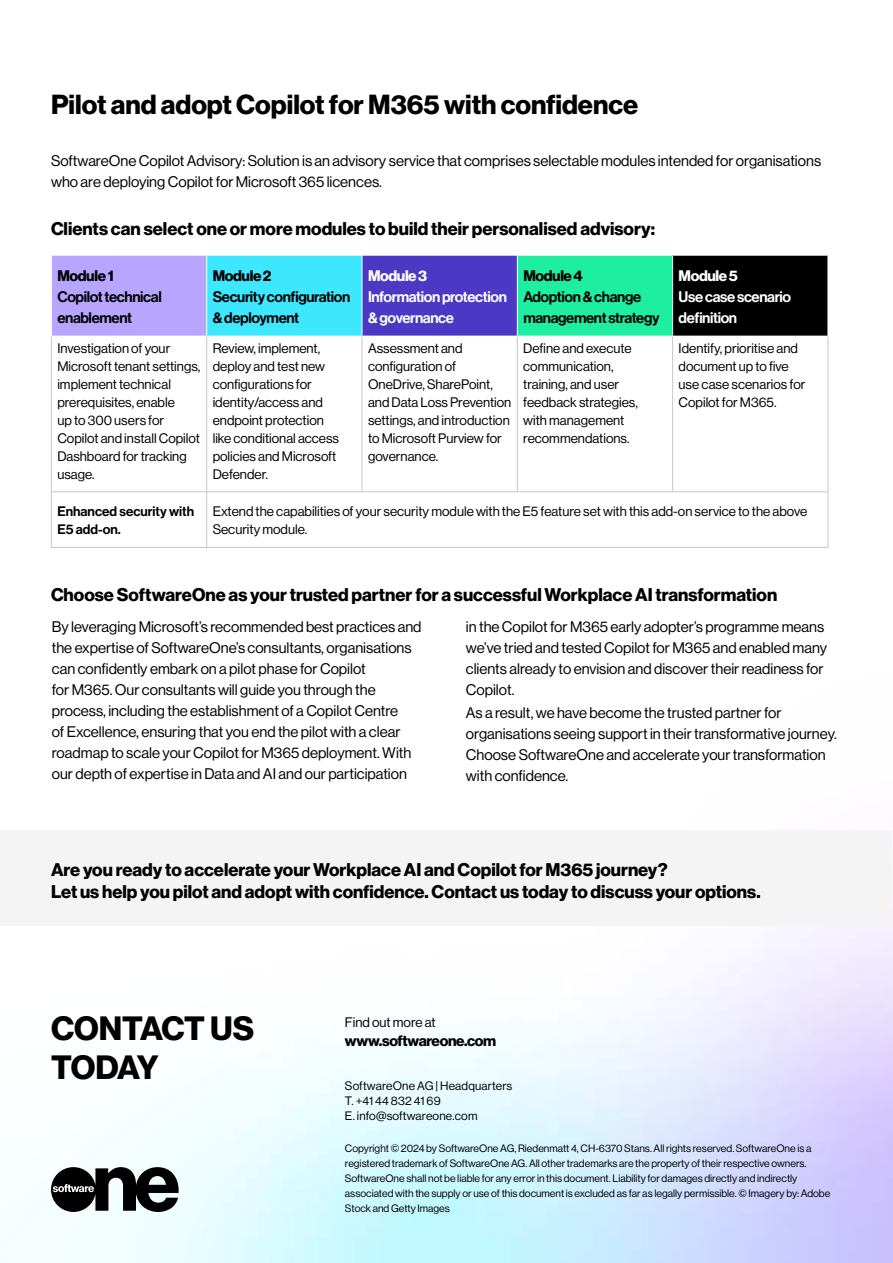
<style>
.page{position:relative;width:893px;height:1263px;background:#fff}
.page>*{position:absolute;margin:0;border:0;box-sizing:border-box;transform-origin:0 0}
.t1{font:700 33px/39.6px "Haas Grot Disp 75";letter-spacing:-.015em;color:#000}
.t2{font:700 27px "Haas Grot Disp 75";color:#000}
.t3{font:700 18px/21.6px "Haas Grot Disp 75";color:#000}
.t4{font:15px/21px "Haas Grot Disp 55 Roman";color:#000}
.t5{font:500 15px/21px "Haas Grot Disp 65";letter-spacing:-.025em;color:#000}
.t6{font:500 15px/21px "Haas Grot Disp 65";letter-spacing:-.025em;color:#fff}
.t7{font:700 15px "Haas Grot Disp 75";letter-spacing:-.025em;color:#000}
.t8{font:700 15px "Haas Grot Disp 75";letter-spacing:-.025em;color:#fff}
.t9{font:13.5px/18px "Haas Grot Disp 55 Roman";color:#000}
.t10{font:500 13.5px/18px "Haas Grot Disp 65";color:#000}
.t11{font:12px/15px "N Haas Grotesk DS Pro 55 Rg";letter-spacing:.015em;color:#000}
.t12{font:10.5px/15px "Haas Grot Disp 55 Roman";color:#000}
</style>
<div class="page">
<div style="left:1px;top:830px;width:891px;height:96px;background:#f4f4f4"></div>
<div style="left:51px;top:255px;width:156px;height:81px;background:#b7a5ff"></div>
<div style="left:207px;top:255px;width:155px;height:81px;background:#3de8ff"></div>
<div style="left:362px;top:255px;width:155px;height:81px;background:#4b39c5"></div>
<div style="left:517px;top:255px;width:156px;height:81px;background:#1deea1"></div>
<div style="left:673px;top:255px;width:155px;height:81px;background:#000"></div>
<hr style="left:51px;top:336px;width:1px;height:155px;background:#c6c6c6">
<hr style="left:206px;top:336px;width:1px;height:155px;background:#c6c6c6">
<hr style="left:362px;top:336px;width:1px;height:155px;background:#c6c6c6">
<hr style="left:517px;top:336px;width:1px;height:155px;background:#c6c6c6">
<hr style="left:672px;top:336px;width:1px;height:155px;background:#c6c6c6">
<hr style="left:828px;top:336px;width:1px;height:155px;background:#c6c6c6">
<hr style="left:51px;top:491px;width:156px;height:1px;background:#c6c6c6">
<hr style="left:51px;top:492px;width:1px;height:55px;background:#c6c6c6">
<hr style="left:207px;top:491px;width:155px;height:1px;background:#c6c6c6">
<hr style="left:206px;top:492px;width:1px;height:55px;background:#c6c6c6">
<hr style="left:362px;top:491px;width:155px;height:1px;background:#c6c6c6">
<hr style="left:517px;top:491px;width:156px;height:1px;background:#c6c6c6">
<hr style="left:673px;top:491px;width:155px;height:1px;background:#c6c6c6">
<hr style="left:828px;top:492px;width:1px;height:55px;background:#c6c6c6">
<hr style="left:51px;top:547px;width:156px;height:1px;background:#c6c6c6">
<hr style="left:207px;top:547px;width:155px;height:1px;background:#c6c6c6">
<hr style="left:362px;top:547px;width:155px;height:1px;background:#c6c6c6">
<hr style="left:517px;top:547px;width:156px;height:1px;background:#c6c6c6">
<hr style="left:673px;top:547px;width:155px;height:1px;background:#c6c6c6">
<hr style="left:51px;top:255px;width:156px;height:1px;background:#fff">
<hr style="left:51px;top:256px;width:1px;height:80px;background:#fff">
<hr style="left:207px;top:255px;width:155px;height:1px;background:#fff">
<hr style="left:206px;top:256px;width:1px;height:80px;background:#fff">
<hr style="left:362px;top:255px;width:155px;height:1px;background:#fff">
<hr style="left:362px;top:256px;width:1px;height:80px;background:#fff">
<hr style="left:517px;top:255px;width:156px;height:1px;background:#fff">
<hr style="left:517px;top:256px;width:1px;height:80px;background:#fff">
<hr style="left:673px;top:255px;width:155px;height:1px;background:#fff">
<hr style="left:672px;top:256px;width:1px;height:80px;background:#fff">
<hr style="left:51px;top:336px;width:156px;height:1px;background:#fff">
<hr style="left:362px;top:336px;width:155px;height:1px;background:#fff">
<hr style="left:517px;top:336px;width:156px;height:1px;background:#fff">
<svg style="left:51px;top:1167px;width:128px;height:45px"></svg>
<h2 class="t2" style="left:51px;top:88px;width:589px">Pilot and adopt Copilot for M365 with confidence</h2>
<p class="t4" style="left:51px;top:150px;width:772px">SoftwareOne Copilot Advisory: Solution is an advisory service that comprises selectable modules intended for organisations who are deploying Copilot for Microsoft 365 licences.</p>
<p class="t3" style="left:51px;top:218px;width:605px">Clients can select one or more modules to build their personalised advisory:</p>
<p class="t7" style="left:57px;top:267px;width:58px">Module 1</p>
<p class="t5" style="left:57px;top:286px;width:106px">Copilot technical enablement</p>
<p class="t7" style="left:213px;top:267px;width:60px">Module 2</p>
<p class="t5" style="left:213px;top:286px;width:139px">Security configuration &amp; deployment</p>
<p class="t8" style="left:368px;top:267px;width:61px">Module 3</p>
<p class="t6" style="left:368px;top:286px;width:140px">Information protection &amp; governance</p>
<p class="t7" style="left:523px;top:267px;width:61px">Module 4</p>
<p class="t5" style="left:523px;top:286px;width:138px">Adoption &amp; change management strategy</p>
<p class="t8" style="left:679px;top:267px;width:61px">Module 5</p>
<p class="t6" style="left:679px;top:286px;width:114px">Use case scenario definition</p>
<p class="t9" style="left:57px;top:339px;width:144px">Investigation of your<br>Microsoft tenant settings, implement technical prerequisites, enable<br>up to 300 users for<br>Copilot and install Copilot<br>Dashboard for tracking usage.</p>
<p class="t9" style="left:213px;top:339px;width:128px">Review, implement, deploy and test new configurations for identity/access and endpoint protection like conditional access policies and Microsoft<br>Defender.</p>
<p class="t9" style="left:368px;top:339px;width:145px">Assessment and configuration of<br>OneDrive, SharePoint, and Data Loss Prevention settings, and introduction to Microsoft Purview for governance.</p>
<p class="t9" style="left:523px;top:339px;width:116px">Define and execute communication, training, and user feedback strategies, with management recommendations.</p>
<p class="t9" style="left:679px;top:339px;width:128px">Identify, prioritise and document up to five use case scenarios for<br>Copilot for M365.</p>
<p class="t10" style="left:57px;top:502px;width:138px">Enhanced security with<br>E5 add-on.</p>
<p class="t9" style="left:213px;top:502px;width:596px">Extend the capabilities of your security module with the E5 feature set with this add-on service to the above<br>Security module.</p>
<p class="t3" style="left:51px;top:584px;width:728px">Choose SoftwareOne as your trusted partner for a successful Workplace AI transformation</p>
<p class="t4" style="left:52px;top:616px;width:371px">By leveraging Microsoft’s recommended best practices and the expertise of SoftwareOne’s consultants, organisations can confidently embark on a pilot phase for Copilot<br>for M365. Our consultants will guide you through the process, including the establishment of a Copilot Centre<br>of Excellence, ensuring that you end the pilot with a clear roadmap to scale your Copilot for M365 deployment. With our depth of expertise in Data and AI and our participation</p>
<p class="t4" style="left:466px;top:616px;width:363px">in the Copilot for M365 early adopter’s programme means we’ve tried and tested Copilot for M365 and enabled many clients already to envision and discover their readiness for Copilot.</p>
<p class="t4" style="left:466px;top:702px;width:372px">As a result, we have become the trusted partner for organisations seeing support in their transformative journey.<br>Choose SoftwareOne and accelerate your transformation with confidence.</p>
<p class="t3" style="left:51px;top:859px;width:711px">Are you ready to accelerate your Workplace AI and Copilot for M365 journey?<br>Let us help you pilot and adopt with confidence. Contact us today to discuss your options.</p>
<h1 class="t1" style="left:51px;top:1009px;width:205px">CONTACT US<br>TODAY</h1>
<p class="t9" style="left:345px;top:1013px;width:92px">Find out more at</p>
<p class="t7" style="left:345px;top:1032px;width:153px">www.softwareone.com</p>
<p class="t11" style="left:345px;top:1078px;width:169px">SoftwareOne AG | Headquarters<br>T. +41 44 832 41 69<br>E. info@softwareone.com</p>
<p class="t12" style="left:345px;top:1141px;width:487px">Copyright © 2024 by SoftwareOne AG, Riedenmatt 4, CH-6370 Stans. All rights reserved. SoftwareOne is a registered trademark of SoftwareOne AG. All other trademarks are the property of their respective owners.<br>SoftwareOne shall not be liable for any error in this document. Liability for damages directly and indirectly associated with the supply or use of this document is excluded as far as legally permissible. © Imagery by: Adobe Stock and Getty Images</p>
</div>
